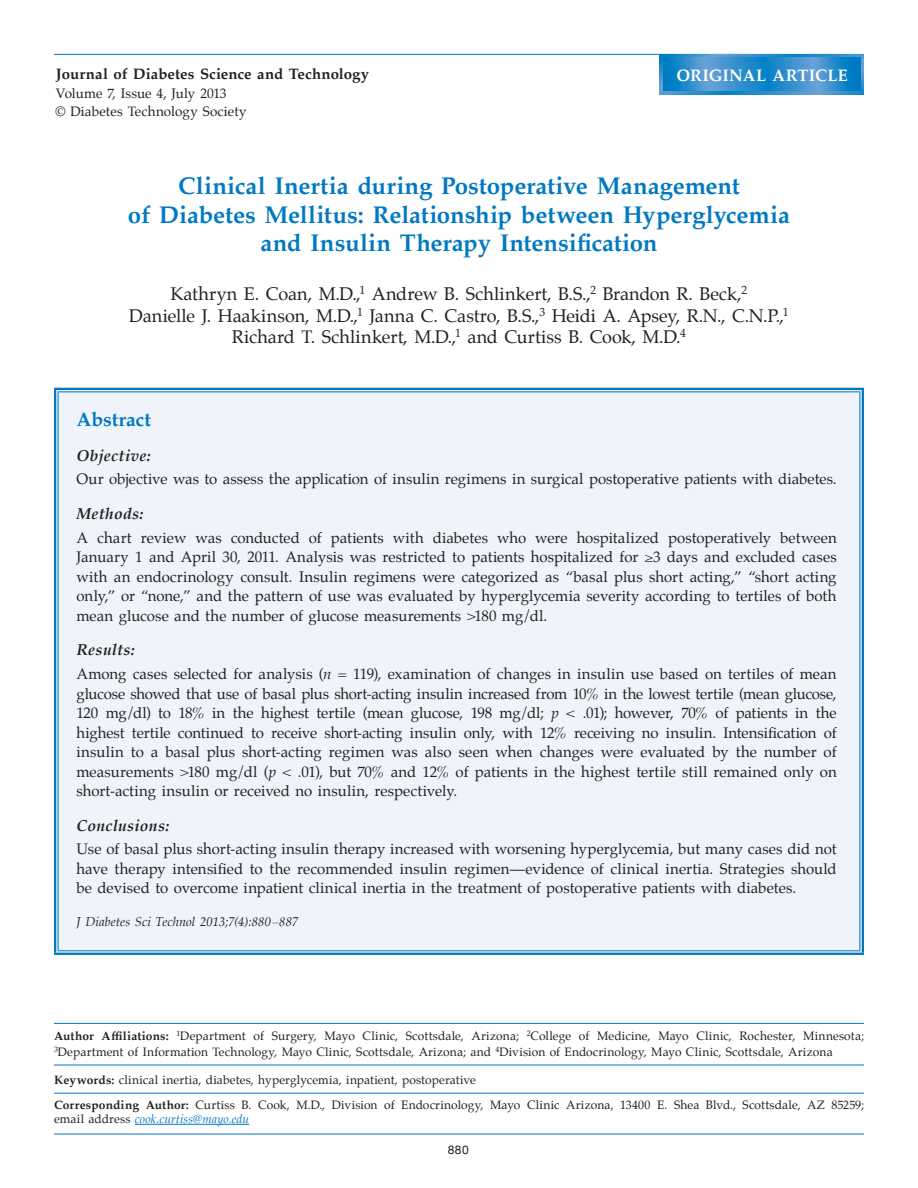
<style>
.page{position:relative;width:918px;height:1188px;background:#fff}
.page>*{position:absolute;margin:0;border:0;box-sizing:border-box;transform-origin:0 0}
.t1{font:700 24px/28.8px "Palatino";color:#0079c2;text-align:center}
.Subheads{font:700 19.5px "Palatino";letter-spacing:-.005em;color:#0079c2}
.Authors-Names{font:18px/21.6px "Palatino";color:#231f20;text-align:center}
.t2{font:700 16.5px "Palatino";letter-spacing:.005em;color:#fff}
.Subhead2{font:italic 700 15.75px "Palatino";letter-spacing:.015em;color:#231f20}
.Abstract_Text{font:15px/19.5px "Palatino";color:#231f20;text-align:justify}
.t3{font:700 15px "Palatino";letter-spacing:.005em;color:#231f20}
.t4{font:13.5px/18px "Palatino";letter-spacing:.005em;color:#231f20}
.Subhead2-2{font:italic 12.75px "Palatino";letter-spacing:.005em;color:#231f20}
.t5{font:12px/15.9px "Palatino";letter-spacing:.01em;color:#231f20}
.t6{font:12px "Helvetica Neue";color:#231f20}
.s1{font-style:italic}
.s2{font-weight:700}
.s3{font-style:italic;color:#0079c2}
</style>
<div class="page">
<hr style="left:54px;top:1134px;width:810px;height:1px;background:#0079c2">
<hr style="left:135px;top:1124px;width:114px;height:1px;background:#0079c2">
<hr style="left:54px;top:1023px;width:810px;height:1px;background:#0079c2">
<hr style="left:54px;top:1065px;width:810px;height:1px;background:#0079c2">
<hr style="left:54px;top:1093px;width:810px;height:1px;background:#0079c2">
<div style="left:56px;top:390px;width:806px;height:563px;background:#eff4fa"></div>
<svg style="left:56px;top:392px;width:2px;height:558px"></svg>
<svg style="left:860px;top:392px;width:2px;height:558px"></svg>
<hr style="left:54px;top:388px;width:810px;height:4px;background:#ededf1">
<div style="left:54px;top:950px;width:810px;height:5px;background:#a2c8e1"></div>
<hr style="left:54px;top:390px;width:2px;height:563px;background:#0079c2">
<hr style="left:58px;top:392px;width:1px;height:558px;background:#0079c2">
<hr style="left:859px;top:392px;width:1px;height:558px;background:#0079c2">
<hr style="left:862px;top:390px;width:2px;height:563px;background:#0079c2">
<hr style="left:54px;top:388px;width:810px;height:2px;background:#0079c2">
<hr style="left:58px;top:391px;width:802px;height:1px;background:#0079c2">
<hr style="left:58px;top:950px;width:802px;height:1px;background:#0079c2">
<hr style="left:54px;top:953px;width:810px;height:2px;background:#0079c2">
<hr style="left:54px;top:54px;width:810px;height:1px;background:#0079c2">
<svg style="left:660px;top:54px;width:204px;height:40px"></svg>
<svg style="left:663px;top:57px;width:198px;height:34px;background:#2f8ecc"></svg>
<p class="t3" style="left:56px;top:61px;width:315px">Journal of Diabetes Science and Technology</p>
<p class="t4" style="left:55px;top:85px;width:193px">Volume 7, Issue 4, July 2013<br>© Diabetes Technology Society</p>
<p class="t2" style="left:676px;top:62px;width:173px">ORIGINAL ARTICLE</p>
<p class="t1" style="left:128px;top:171px;width:664px">Clinical Inertia during Postoperative Management<br>of Diabetes Mellitus: Relationship between Hyperglycemia and Insulin Therapy Intensification</p>
<p class="Authors-Names" style="left:129px;top:283px;width:661px">Kathryn E. Coan, M.D.,<sup>1</sup> Andrew B. Schlinkert, B.S.,<sup>2</sup> Brandon R. Beck,<sup>2<br></sup>Danielle J. Haakinson, M.D.,<sup>1</sup> Janna C. Castro, B.S.,<sup>3</sup> Heidi A. Apsey, R.N., C.N.P.,<sup>1<br></sup>Richard T. Schlinkert, M.D.,<sup>1</sup> and Curtiss B. Cook, M.D.<sup>4</sup></p>
<p class="Subheads" style="left:76px;top:403px;width:76px">Abstract</p>
<p class="Subhead2" style="left:76px;top:442px;width:76px">Objective:</p>
<p class="Abstract_Text" style="left:76px;top:470px;width:762px">Our objective was to assess the application of insulin regimens in surgical postoperative patients with diabetes.</p>
<p class="Subhead2" style="left:76px;top:501px;width:68px">Methods:</p>
<p class="Abstract_Text" style="left:76px;top:528px;width:762px">A chart review was conducted of patients with diabetes who were hospitalized postoperatively between January 1 and April 30, 2011. Analysis was restricted to patients hospitalized for ≥3 days and excluded cases with an endocrinology consult. Insulin regimens were categorized as “basal plus short acting,” “short acting only,” or “none,” and the pattern of use was evaluated by hyperglycemia severity according to tertiles of both mean glucose and the number of glucose measurements &gt;180 mg/dl.</p>
<p class="Subhead2" style="left:76px;top:637px;width:60px">Results:</p>
<p class="Abstract_Text" style="left:76px;top:664px;width:762px">Among cases selected for analysis (<span class="s1">n</span> = 119), examination of changes in insulin use based on tertiles of mean glucose showed that use of basal plus short-acting insulin increased from 10% in the lowest tertile (mean glucose, 120 mg/dl) to 18% in the highest tertile (mean glucose, 198 mg/dl; <span class="s1">p</span> &lt; .01); however, 70% of patients in the highest tertile continued to receive short-acting insulin only, with 12% receiving no insulin. Intensification of insulin to a basal plus short-acting regimen was also seen when changes were evaluated by the number of measurements &gt;180 mg/dl (<span class="s1">p</span> &lt; .01), but 70% and 12% of patients in the highest tertile still remained only on short-acting insulin or received no insulin, respectively.</p>
<p class="Subhead2" style="left:76px;top:812px;width:94px">Conclusions:</p>
<p class="Abstract_Text" style="left:76px;top:839px;width:762px">Use of basal plus short-acting insulin therapy increased with worsening hyperglycemia, but many cases did not have therapy intensified to the recommended insulin regimen—evidence of clinical inertia. Strategies should be devised to overcome inpatient clinical inertia in the treatment of postoperative patients with diabetes.</p>
<p class="Subhead2-2" style="left:76px;top:911px;width:223px">J Diabetes Sci Technol 2013;7(4):880–887</p>
<p class="t5" style="left:54px;top:1028px;width:812px"><span class="s2">Author Affiliations:</span> <sup>1</sup>Department of Surgery, Mayo Clinic, Scottsdale, Arizona; <sup>2</sup>College of Medicine, Mayo Clinic, Rochester, Minnesota;<br><sup>3</sup>Department of Information Technology, Mayo Clinic, Scottsdale, Arizona; and <sup>4</sup>Division of Endocrinology, Mayo Clinic, Scottsdale, Arizona</p>
<p class="t5" style="left:54px;top:1072px;width:423px"><span class="s2">Keywords:</span> clinical inertia, diabetes, hyperglycemia, inpatient, postoperative</p>
<p class="t5" style="left:54px;top:1097px;width:812px;line-height:14.4px"><span class="s2">Corresponding Author:</span> Curtiss B. Cook, M.D., Division of Endocrinology, Mayo Clinic Arizona, 13400 E. Shea Blvd., Scottsdale, AZ 85259; email address <span class="s3">cook.curtiss@mayo.edu</span></p>
<p class="t6" style="left:448px;top:1141px;width:22px">880</p>
</div>
